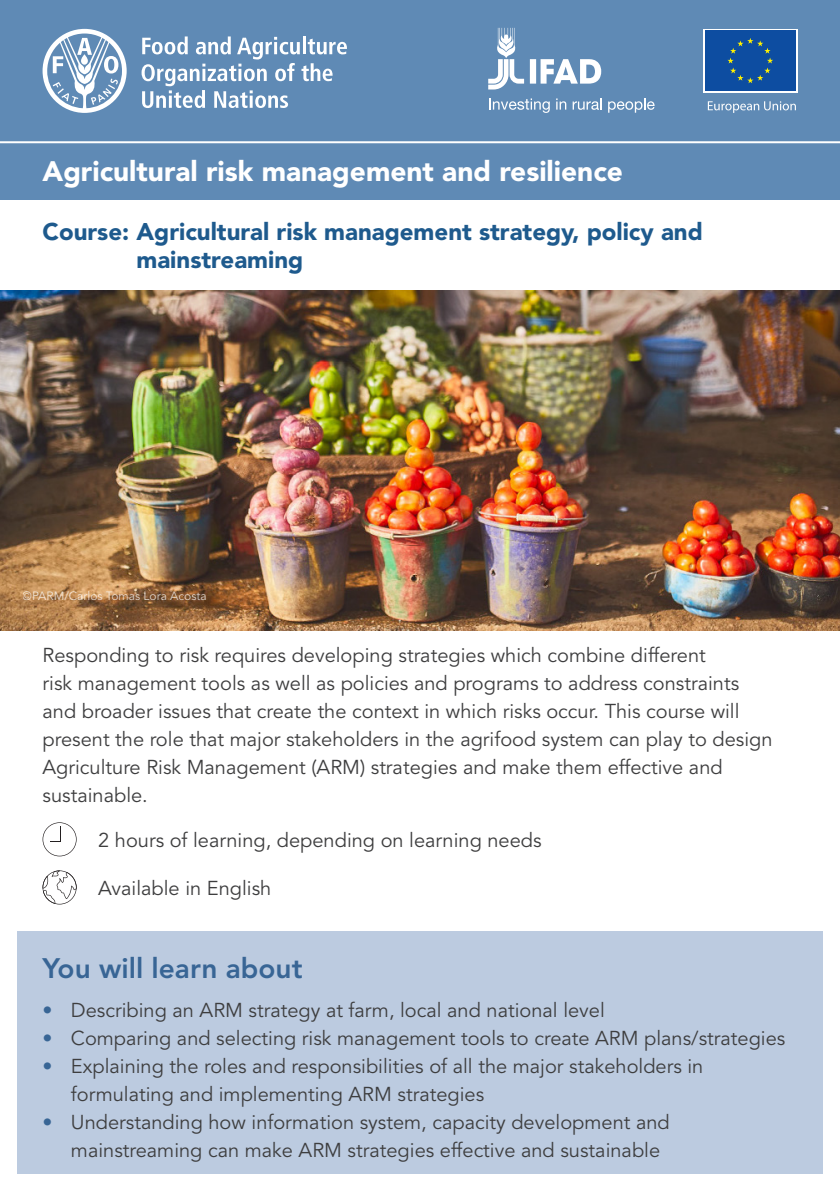
<style>
.page{position:relative;width:840px;height:1191px;background:#fff}
.page>*{position:absolute;margin:0;border:0;box-sizing:border-box;transform-origin:0 0}
.categories{font:900 28px "Avenir LT Std";color:#fff}
.course_names{font:800 28px "Avenir LT Std";color:#386595}
.categories-2{font:900 24px/28px "Avenir LT Std";color:#1e5a8d}
.course_body_text{font:20px/28px "Avenir LT Std";color:#3e3e3f}
.t1{font:12px "Avenir LT Std";color:#fff}
.s1{color:#386595}
</style>
<div class="page">
<img style="left:0;top:291px;width:839px;height:339px">
<div style="left:17px;top:931px;width:805px;height:243px;background:#bccbe0"></div>
<div style="left:0;top:0;width:839px;height:199px;background:#5f8ab5"></div>
<hr style="left:0;top:141px;width:839px;height:2px;background:#fff">
<svg style="left:43px;top:822px;width:34px;height:34px"></svg>
<svg style="left:43px;top:870px;width:34px;height:34px"></svg>
<svg style="left:43px;top:29px;width:84px;height:84px"></svg>
<svg style="left:141px;top:36px;width:206px;height:72px"></svg>
<div style="left:702px;top:29px;width:95px;height:64px;background:linear-gradient(to right,#fff,#fff)"></div>
<div style="left:704px;top:31px;width:91px;height:60px;background:#0d4da1"></div>
<svg style="left:727px;top:38px;width:45px;height:45px"></svg>
<svg style="left:707px;top:101px;width:88px;height:12px"></svg>
<svg style="left:488px;top:28px;width:113px;height:61px"></svg>
<svg style="left:489px;top:98px;width:60px;height:15px"></svg>
<svg style="left:556px;top:98px;width:10px;height:12px"></svg>
<svg style="left:572px;top:98px;width:29px;height:12px"></svg>
<svg style="left:608px;top:98px;width:46px;height:15px"></svg>
<p class="categories" style="left:43px;top:155px;width:581px">Agricultural risk management and resilience</p>
<p class="categories-2" style="left:136px;top:218px;width:567px;text-indent:-94px">Course: Agricultural risk management strategy, policy and mainstreaming</p>
<p class="t1" style="left:23px;top:589px;width:185px">©PARM/Carlos Tomas Lora Acosta</p>
<p class="course_body_text" style="left:43px;top:641px;width:731px">Responding to risk requires developing strategies which combine different<br>risk management tools as well as policies and programs to address constraints and broader issues that create the context in which risks occur. This course will present the role that major stakeholders in the agrifood system can play to design Agriculture Risk Management (ARM) strategies and make them effective and sustainable.</p>
<p class="course_body_text" style="left:98px;top:826px;width:444px">2 hours of learning, depending on learning needs</p>
<p class="course_body_text" style="left:98px;top:874px;width:174px">Available in English</p>
<p class="course_names" style="left:43px;top:951px;width:261px">You will learn about</p>
<p class="course_body_text" style="left:43px;top:997px;width:563px"><span class="s1">•</span> Describing an ARM strategy at farm, local and national level</p>
<p class="course_body_text" style="left:43px;top:1025px;width:744px"><span class="s1">•</span> Comparing and selecting risk management tools to create ARM plans/strategies</p>
<p class="course_body_text" style="left:71px;top:1053px;width:633px;text-indent:-28px"><span class="s1">•</span> Explaining the roles and responsibilities of all the major stakeholders in formulating and implementing ARM strategies</p>
<p class="course_body_text" style="left:71px;top:1109px;width:600px;text-indent:-28px"><span class="s1">•</span> Understanding how information system, capacity development and mainstreaming can make ARM strategies effective and sustainable</p>
</div>
